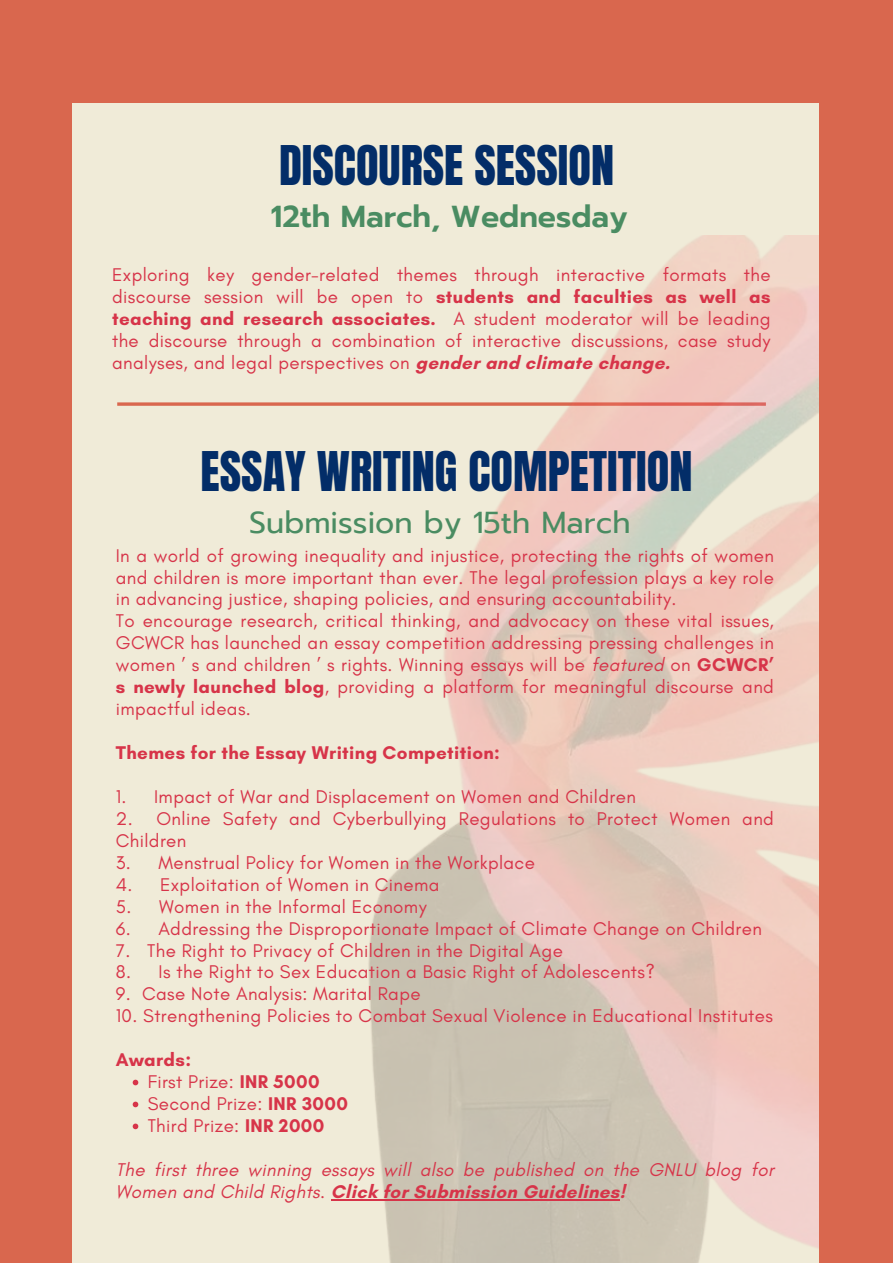
<style>
.page{position:relative;width:893px;height:1263px;background:#d9674e}
.page>*{position:absolute;margin:0;border:0;box-sizing:border-box;transform-origin:0 0}
.t1{font:46.5px "Anton";color:#032d68}
.t2{font:30.22px "Prompt";color:#4a8c62}
.t3{font:600 30.22px "Prompt";color:#4a8c62}
.t4{font:18.75px/21.9px "Glacial Indifference";letter-spacing:.02em;color:#d73449;text-align:justify}
.t5{font:italic 18.75px/21.9px "Glacial Indifference";letter-spacing:.02em;color:#d73449}
.t6{font:700 18.75px "Glacial Indifference";letter-spacing:.02em;color:#d73449}
.s1{font-weight:700}
.s2{font-style:italic}
.s3{font-weight:700;font-style:normal}
</style>
<div class="page">
<div style="left:72px;top:103px;width:746px;height:1160px;background:#f0ebd8"></div>
<svg style="left:117px;top:402px;width:183px;height:4px"></svg>
<img style="left:300px;top:235px;width:518px;height:1028px">
<svg style="left:133px;top:1080px;width:5px;height:5px"></svg>
<svg style="left:133px;top:1101px;width:5px;height:6px"></svg>
<svg style="left:133px;top:1123px;width:5px;height:6px"></svg>
<hr style="left:331px;top:1199px;width:289px;height:1px;background:#d73449">
<h1 class="t1" style="left:279px;top:132px;width:337px">DISCOURSE SESSION</h1>
<h4 class="t3" style="left:271px;top:194px;width:358px">12th March, Wednesday</h4>
<p class="t4" style="left:112px;top:263px;width:660px">Exploring key gender-related themes through interactive formats the discourse session will be open to <span class="s1">students and faculties as well as teaching and research associates.</span> A student moderator will be leading the discourse through a combination of interactive discussions, case study analyses, and legal perspectives on <span class="s1">gender and climate change.</span></p>
<p class="t1" style="left:201px;top:438px;width:493px">ESSAY WRITING COMPETITION</p>
<p class="t2" style="left:249px;top:500px;width:383px">Submission by 15th March</p>
<h2 class="t4" style="left:116px;top:544px;width:659px">In a world of growing inequality and injustice, protecting the rights of women and children is more important than ever. The legal profession plays a key role in advancing justice, shaping policies, and ensuring accountability.</h2>
<p class="t4" style="left:116px;top:610px;width:659px">To encourage research, critical thinking, and advocacy on these vital issues, GCWCR has launched an essay competition addressing pressing challenges in women ’ s and children ’ s rights. Winning essays will be <span class="s2">featured</span> on <span class="s1">GCWCR’ s newly launched blog</span>, providing a platform for meaningful discourse and impactful ideas.</p>
<p class="t6" style="left:116px;top:741px;width:386px">Themes for the Essay Writing Competition:</p>
<p class="t4" style="left:116px;top:785px;width:521px">1. Impact of War and Displacement on Women and Children</p>
<h1 class="t4" style="left:116px;top:807px;width:659px">2. Online Safety and Cyberbullying Regulations to Protect Women and<br>Children</h1>
<h3 class="t4" style="left:116px;top:851px;width:421px">3. Menstrual Policy for Women in the Workplace</h3>
<p class="t4" style="left:116px;top:873px;width:325px">4. Exploitation of Women in Cinema</p>
<p class="t4" style="left:116px;top:895px;width:312px">5. Women in the Informal Economy</p>
<h4 class="t4" style="left:116px;top:917px;width:647px">6. Addressing the Disproportionate Impact of Climate Change on Children</h4>
<p class="t4" style="left:116px;top:939px;width:448px">7. The Right to Privacy of Children in the Digital Age</p>
<p class="t4" style="left:116px;top:961px;width:540px">8. Is the Right to Sex Education a Basic Right of Adolescents?</p>
<p class="t4" style="left:116px;top:983px;width:306px">9. Case Note Analysis: Marital Rape</p>
<p class="t4" style="left:116px;top:1005px;width:658px">10. Strengthening Policies to Combat Sexual Violence in Educational Institutes</p>
<p class="t6" style="left:116px;top:1048px;width:77px">Awards:</p>
<p class="t4" style="left:148px;top:1070px;width:173px">First Prize: <span class="s1">INR 5000</span></p>
<p class="t4" style="left:148px;top:1092px;width:202px">Second Prize: <span class="s1">INR 3000</span></p>
<p class="t4" style="left:148px;top:1114px;width:178px">Third Prize: <span class="s1">INR 2000</span></p>
<p class="t5" style="left:116px;top:1158px;width:659px">The first three winning essays will also be published on the GNLU blog for<br>Women and Child Rights. <span class="s3">Click for Submission Guidelines!</span></p>
</div>
